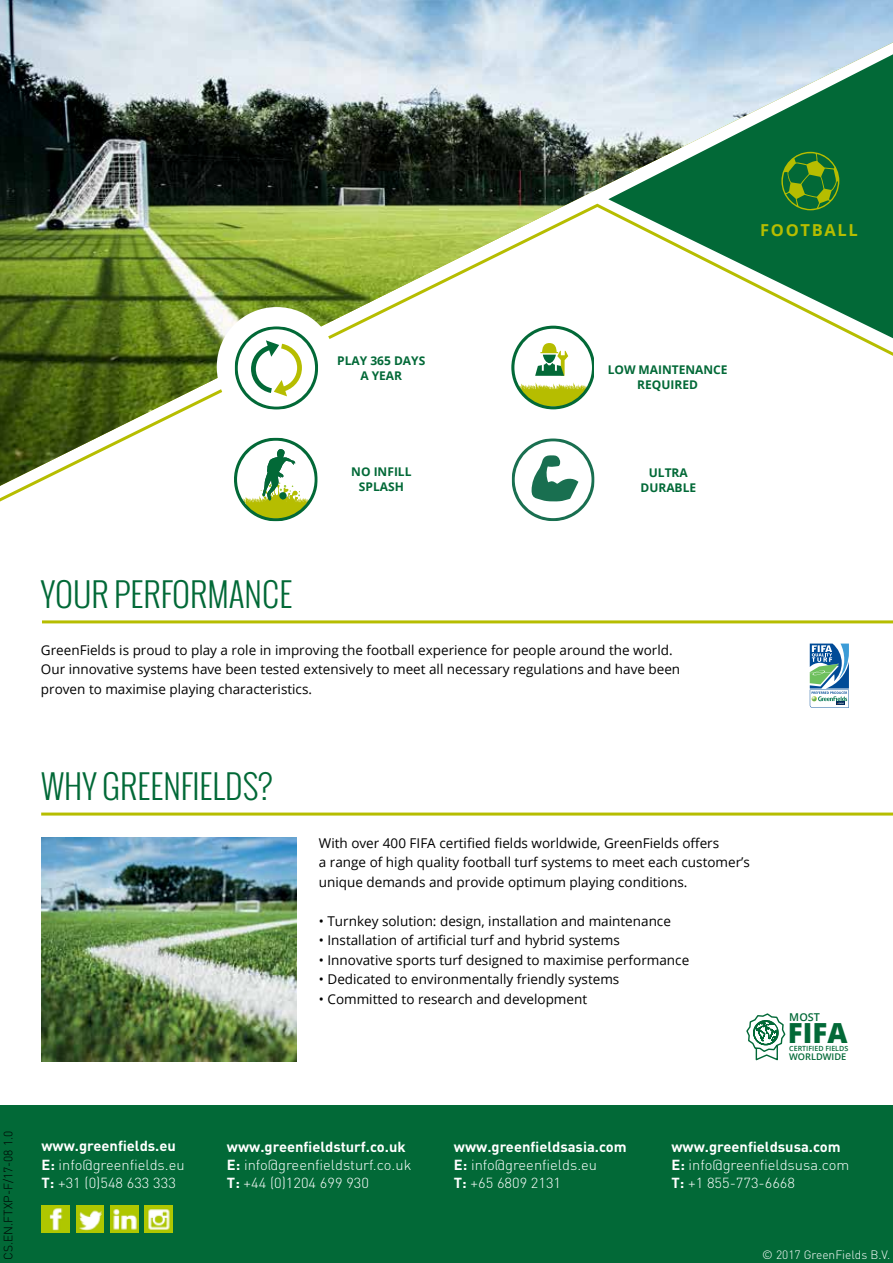
<style>
.page{position:relative;width:893px;height:1263px;background:#fff}
.page>*{position:absolute;margin:0;border:0;box-sizing:border-box;transform-origin:0 0}
.t1{font:300 33px "Oswald";color:#026937}
.t2{font:800 27.75px "Open Sans";color:#026937}
.t3{font:700 16.5px "Open Sans";letter-spacing:.1em;color:#b6bd00}
.t4{font:300 14.4px/18.3px "DIN Pro";color:#fff}
.t5{font:13.5px/19.5px "Open Sans";color:#000}
.t6{font:700 12px/15px "Open Sans";color:#026937;text-align:center}
.t7{font:300 12px "DIN Pro";color:#000}
.t8{font:300 12px "DIN Pro";color:#fff}
.t9{font:600 10.8px "Open Sans";color:#026937}
.t10{font:600 9.3px "Open Sans";color:#026937}
.t11{font:600 7.05px "Open Sans";color:#026937}
.s1{font-weight:700}
</style>
<div class="page">
<div style="left:0;top:1106px;width:893px;height:157px;background:#026937"></div>
<img style="left:0;top:0;width:893px;height:202px">
<hr style="left:42px;top:620px;width:851px;height:3px;background:#b6bd00">
<svg style="left:0;top:202px;width:893px;height:300px"></svg>
<div style="left:217px;top:307px;width:120px;height:120px;background:#fff;border-radius:50%"></div>
<svg style="left:608px;top:54px;width:285px;height:284px"></svg>
<svg style="left:781px;top:152px;width:58px;height:58px"></svg>
<svg style="left:512px;top:438px;width:83px;height:83px"></svg>
<svg style="left:746px;top:1013px;width:40px;height:48px"></svg>
<img style="left:41px;top:837px;width:255px;height:224px">
<hr style="left:41px;top:812px;width:852px;height:3px;background:#b6bd00">
<svg style="left:234px;top:438px;width:84px;height:83px"></svg>
<svg style="left:511px;top:326px;width:83px;height:83px"></svg>
<svg style="left:235px;top:326px;width:83px;height:84px"></svg>
<svg style="left:810px;top:643px;width:39px;height:65px"></svg>
<img style="left:110px;top:1206px;width:28px;height:27px">
<img style="left:42px;top:1206px;width:28px;height:27px">
<img style="left:76px;top:1206px;width:28px;height:27px">
<img style="left:145px;top:1206px;width:27px;height:27px">
<p class="t3" style="left:760px;top:218px;width:99px">FOOTBALL</p>
<p class="t6" style="left:337px;top:352px;width:90px">PLAY 365 DAYS<br>A YEAR</p>
<p class="t6" style="left:351px;top:463px;width:62px">NO INFILL<br>SPLASH</p>
<p class="t6" style="left:608px;top:362px;width:121px">LOW MAINTENANCE<br>REQUIRED</p>
<p class="t6" style="left:640px;top:464px;width:57px">ULTRA<br>DURABLE</p>
<h1 class="t1" style="left:41px;top:572px;width:253px">YOUR PERFORMANCE</h1>
<p class="t5" style="left:41px;top:639px;width:641px">GreenFields is proud to play a role in improving the football experience for people around the world.<br>Our innovative systems have been tested extensively to meet all necessary regulations and have been proven to maximise playing characteristics.</p>
<h1 class="t1" style="left:41px;top:764px;width:233px">WHY GREENFIELDS?</h1>
<p class="t5" style="left:319px;top:833px;width:433px">With over 400 FIFA certified fields worldwide, GreenFields offers<br>a range of high quality football turf systems to meet each customer’s unique demands and provide optimum playing conditions.</p>
<p class="t5" style="left:319px;top:911px;width:353px">• Turnkey solution: design, installation and maintenance</p>
<p class="t5" style="left:319px;top:930px;width:302px">• Installation of artificial turf and hybrid systems</p>
<p class="t5" style="left:319px;top:950px;width:372px">• Innovative sports turf designed to maximise performance</p>
<p class="t5" style="left:319px;top:969px;width:302px">• Dedicated to environmentally friendly systems</p>
<p class="t5" style="left:319px;top:989px;width:270px">• Committed to research and development</p>
<p class="t9" style="left:789px;top:1009px;width:32px">MOST</p>
<p class="t11" style="left:789px;top:1043px;width:60px">CERTIFIED FIELDS</p>
<p class="t10" style="left:789px;top:1050px;width:59px">WORLDWIDE</p>
<h2 class="t2" style="left:788px;top:1011px;width:61px">FIFA</h2>
<p class="t7" style="left:0;top:1260px;width:130px;rotate:-90deg">CS.EN.FTXP-F/17-08 1.0</p>
<p class="t4" style="left:41px;top:1136px;width:145px"><span class="s1">www.greenfields.eu<br>E:</span> info@greenfields.eu<br><span class="s1">T:</span> +31 (0)548 633 333</p>
<p class="t4" style="left:227px;top:1136px;width:186px"><span class="s1">www.greenfieldsturf.co.uk<br>E:</span> info@greenfieldsturf.co.uk<br><span class="s1">T:</span> +44 (0)1204 699 930</p>
<p class="t4" style="left:671px;top:1136px;width:180px"><span class="s1">www.greenfieldsusa.com<br>E:</span> info@greenfieldsusa.com<br><span class="s1">T:</span> +1 855-773-6668</p>
<p class="t4" style="left:454px;top:1136px;width:174px"><span class="s1">www.greenfieldsasia.com<br>E:</span> info@greenfields.eu<br><span class="s1">T:</span> +65 6809 2131</p>
<p class="t8" style="left:762px;top:1247px;width:130px">© 2017 GreenFields B.V.</p>
</div>
